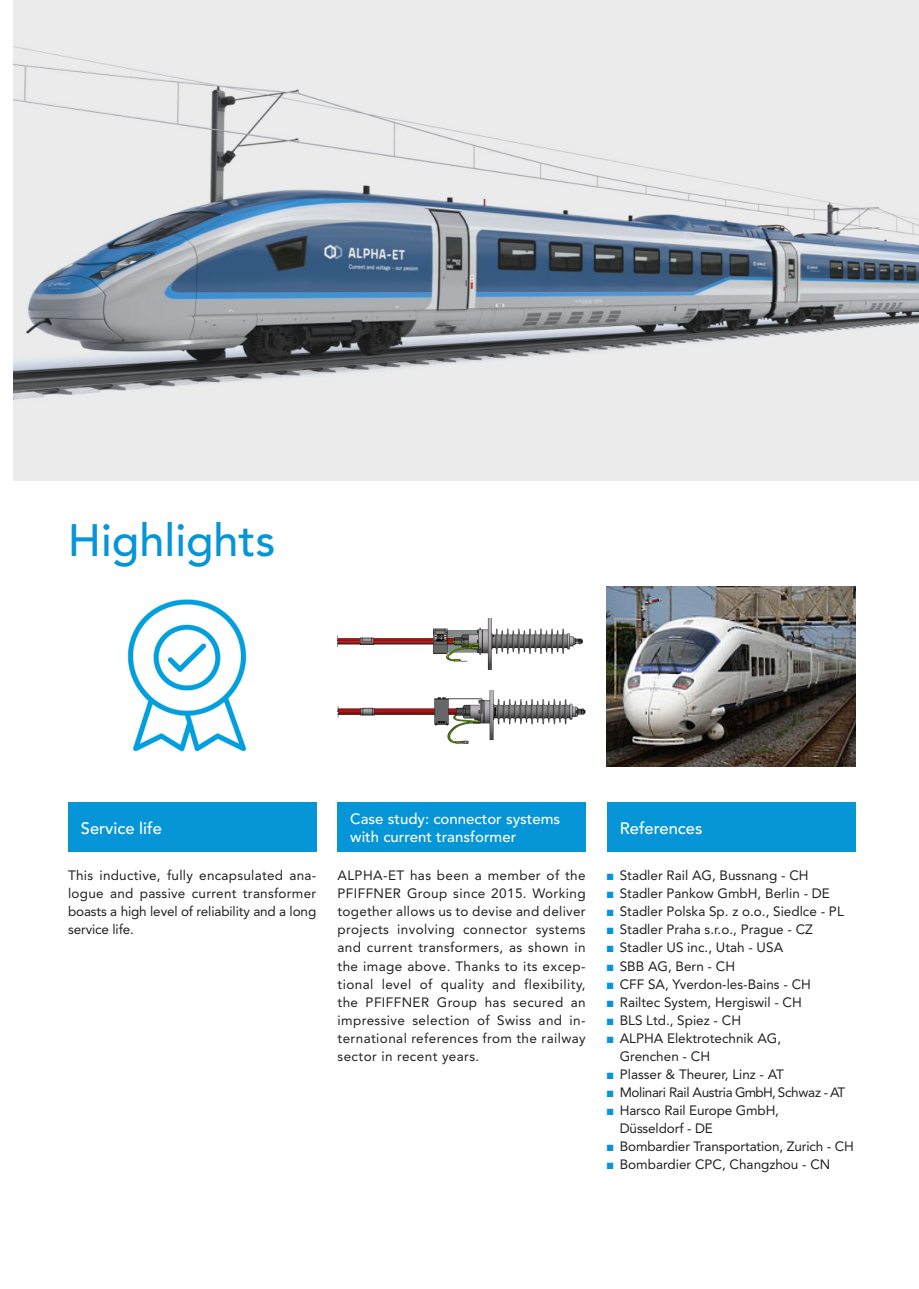
<style>
.page{position:relative;width:919px;height:1289px;background:#fff}
.page>*{position:absolute;margin:0;border:0;box-sizing:border-box;transform-origin:0 0}
.t1{font:500 45px "Avenir LT Std";color:#0695d6}
.Überschriftbox{font:500 16.5px "Avenir LT Std";color:#fff}
.Überschriftbox-2{font:500 15px/18.8px "Avenir LT Std";color:#fff}
.Aufzählungen{font:13.5px/18px "Avenir LT Std";color:#231f20;text-align:justify}
.Aufzählungen-2{font:13.5px "Avenir LT Std";letter-spacing:-.03em;color:#231f20}
.s1{color:#0695d6}
</style>
<div class="page">
<img style="left:127px;top:599px;width:120px;height:152px">
<img style="left:337px;top:618px;width:246px;height:52px">
<img style="left:607px;top:586px;width:248px;height:180px">
<img style="left:14px;top:0;width:904px;height:480px">
<img style="left:337px;top:690px;width:248px;height:54px">
<div style="left:68px;top:802px;width:248px;height:50px;background:#0695d6"></div>
<div style="left:337px;top:802px;width:248px;height:50px;background:#0695d6"></div>
<div style="left:607px;top:802px;width:248px;height:50px;background:#0695d6"></div>
<h1 class="t1" style="left:68px;top:514px;width:209px">Highlights</h1>
<p class="Überschriftbox" style="left:81px;top:818px;width:82px">Service life</p>
<p class="Überschriftbox-2" style="left:350px;top:809px;width:211px">Case study: connector systems with current transformer</p>
<p class="Überschriftbox" style="left:619px;top:818px;width:84px">References</p>
<p class="Aufzählungen" style="left:68px;top:866px;width:250px">This inductive, fully encapsulated ana&shy;logue and passive current transformer boasts a high level of reliability and a long service life.</p>
<p class="Aufzählungen" style="left:337px;top:866px;width:250px">ALPHA-ET has been a member of the PFIFFNER Group since 2015. Working together allows us to devise and deliver projects involving connector systems and current transformers, as shown in the image above. Thanks to its excep&shy;tional level of quality and flexibility, the PFIFFNER Group has secured an impressive selection of Swiss and in&shy;ternational references from the railway sector in recent years.</p>
<p class="Aufzählungen" style="left:607px;top:866px;width:203px"><span class="s1">■</span> Stadler Rail AG, Bussnang - CH</p>
<p class="Aufzählungen" style="left:607px;top:884px;width:224px"><span class="s1">■</span> Stadler Pankow GmbH, Berlin - DE</p>
<p class="Aufzählungen" style="left:607px;top:902px;width:238px"><span class="s1">■</span> Stadler Polska Sp. z o.o., Siedlce - PL</p>
<p class="Aufzählungen" style="left:607px;top:920px;width:207px"><span class="s1">■</span> Stadler Praha s.r.o., Prague - CZ</p>
<p class="Aufzählungen" style="left:607px;top:938px;width:178px"><span class="s1">■</span> Stadler US inc., Utah - USA</p>
<p class="Aufzählungen" style="left:607px;top:956px;width:130px"><span class="s1">■</span> SBB AG, Bern - CH</p>
<p class="Aufzählungen" style="left:607px;top:974px;width:205px"><span class="s1">■</span> CFF SA, Yverdon-les-Bains - CH</p>
<p class="Aufzählungen" style="left:607px;top:992px;width:196px"><span class="s1">■</span> Railtec System, Hergiswil - CH</p>
<p class="Aufzählungen" style="left:607px;top:1010px;width:136px"><span class="s1">■</span> BLS Ltd., Spiez - CH</p>
<p class="Aufzählungen" style="left:619px;top:1028px;width:163px;text-indent:-13px"><span class="s1">■</span> ALPHA Elektrotechnik AG,<br>Grenchen - CH</p>
<p class="Aufzählungen" style="left:607px;top:1064px;width:178px"><span class="s1">■</span> Plasser &amp; Theurer, Linz - AT</p>
<p class="Aufzählungen-2" style="left:607px;top:1083px;width:240px"><span class="s1">■</span> Molinari Rail Austria GmbH, Schwaz - AT</p>
<p class="Aufzählungen" style="left:619px;top:1100px;width:161px;text-indent:-13px"><span class="s1">■</span> Harsco Rail Europe GmbH,<br>Düsseldorf - DE</p>
<p class="Aufzählungen" style="left:607px;top:1136px;width:248px"><span class="s1">■</span> Bombardier Transportation, Zurich - CH</p>
<p class="Aufzählungen" style="left:607px;top:1154px;width:225px"><span class="s1">■</span> Bombardier CPC, Changzhou - CN</p>
</div>
